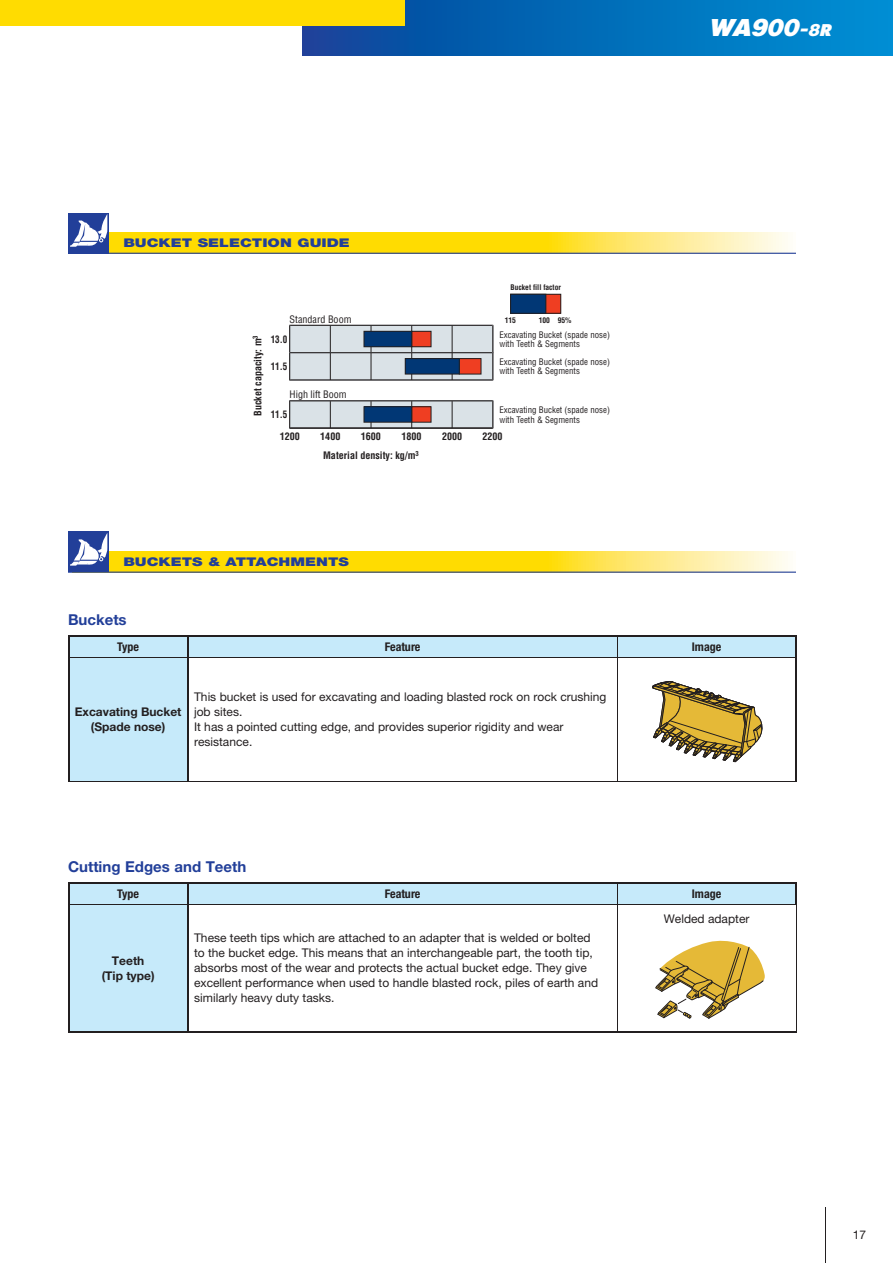
<style>
.page{position:relative;width:893px;height:1263px;background:#fff}
.page>*{position:absolute;margin:0;border:0;box-sizing:border-box;transform-origin:0 0}
.t1{font:italic 22.5px "Komatsu VI";color:#fff}
.t2{font:700 15px "Helvetica Neue LT Pro";color:#223f99}
.t3{font:12px/15px "Helvetica Neue LT Pro";color:#231f20}
.t4{font:700 12px/15px "Helvetica Neue LT Pro";color:#231f20;text-align:center}
.t5{font:900 12px "Helvetica Neue LT Pro";color:#223f99;scale:1.3 1}
.t6{font:700 condensed 12px "Helvetica Neue LT Pro";color:#231f20}
.t7{font:700 condensed 10.05px "Helvetica";color:#231f20}
.t8{font:condensed 10.05px "Helvetica";color:#231f20}
.t9{font:700 condensed 10.05px "Helvetica";color:#231f20;scale:.9 1}
.t10{font:condensed 8.85px/9.3px "Helvetica";color:#231f20}
.t11{font:700 condensed 7.5px "Helvetica";color:#231f20}
.s1{font-size:15.75px}
</style>
<div class="page">
<div style="left:302px;top:0;width:590px;height:55px;background:linear-gradient(to right,#0e4599,#0091d5)"></div>
<div style="left:0;top:0;width:404px;height:26px;background:#ffdc01"></div>
<hr style="left:825px;top:1208px;width:1px;height:55px;background:#231f20">
<svg style="left:108px;top:551px;width:687px;height:21px;background:#f9dd35"></svg>
<div style="left:68px;top:532px;width:40px;height:40px;background:#223f99"></div>
<hr style="left:68px;top:572px;width:727px;height:1px;background:#223f99">
<svg style="left:70px;top:533px;width:37px;height:33px"></svg>
<svg style="left:108px;top:232px;width:687px;height:21px;background:#fade35"></svg>
<div style="left:68px;top:213px;width:40px;height:40px;background:#223f99"></div>
<hr style="left:68px;top:253px;width:727px;height:1px;background:#223f99">
<svg style="left:70px;top:214px;width:37px;height:33px"></svg>
<div style="left:69px;top:904px;width:119px;height:128px;background:#c6eafa"></div>
<hr style="left:617px;top:904px;width:179px;height:1px;background:#231f20">
<hr style="left:617px;top:905px;width:1px;height:126px;background:#231f20">
<hr style="left:69px;top:904px;width:118px;height:1px;background:#231f20">
<hr style="left:188px;top:904px;width:429px;height:1px;background:#231f20">
<hr style="left:68px;top:884px;width:1px;height:147px;background:#231f20">
<hr style="left:68px;top:1031px;width:728px;height:1px;background:#231f20">
<hr style="left:68px;top:883px;width:728px;height:1px;background:#231f20">
<div style="left:69px;top:884px;width:727px;height:20px;background:#c6eafa"></div>
<hr style="left:187px;top:884px;width:1px;height:147px;background:#231f20">
<hr style="left:795px;top:905px;width:1px;height:126px;background:#231f20">
<svg style="left:655px;top:940px;width:110px;height:79px"></svg>
<div style="left:69px;top:658px;width:119px;height:123px;background:#c6eafa"></div>
<hr style="left:617px;top:658px;width:1px;height:123px;background:#231f20">
<hr style="left:617px;top:781px;width:179px;height:1px;background:#231f20">
<hr style="left:68px;top:781px;width:549px;height:1px;background:#231f20">
<hr style="left:68px;top:637px;width:1px;height:144px;background:#231f20">
<hr style="left:795px;top:658px;width:1px;height:123px;background:#231f20">
<hr style="left:68px;top:636px;width:728px;height:1px;background:#231f20">
<div style="left:69px;top:637px;width:727px;height:21px;background:#c6eafa"></div>
<hr style="left:187px;top:637px;width:1px;height:144px;background:#231f20">
<svg style="left:652px;top:681px;width:111px;height:81px"></svg>
<div style="left:289px;top:401px;width:204px;height:27px;background:#dae2e7"></div>
<div style="left:289px;top:400px;width:204px;height:29px;border:1px solid #231f20"></div>
<hr style="left:289px;top:428px;width:204px;height:1px;background:#231f20">
<hr style="left:289px;top:400px;width:204px;height:1px;background:#231f20">
<svg style="left:492px;top:401px;width:1px;height:27px"></svg>
<svg style="left:289px;top:401px;width:1px;height:27px"></svg>
<svg style="left:330px;top:401px;width:1px;height:27px"></svg>
<svg style="left:370px;top:401px;width:1px;height:27px"></svg>
<svg style="left:451px;top:401px;width:1px;height:27px"></svg>
<svg style="left:411px;top:401px;width:1px;height:27px"></svg>
<div style="left:510px;top:294px;width:50px;height:19px;background:#ef3e22"></div>
<div style="left:510px;top:294px;width:51px;height:20px;border:1px solid #231f20"></div>
<div style="left:510px;top:294px;width:36px;height:19px;background:#013775"></div>
<div style="left:510px;top:294px;width:36px;height:20px;border:1px solid #231f20"></div>
<div style="left:289px;top:325px;width:204px;height:28px;background:#dae2e7"></div>
<hr style="left:289px;top:325px;width:204px;height:1px;background:#231f20">
<div style="left:412px;top:331px;width:19px;height:16px;background:#ef3e22"></div>
<div style="left:411px;top:331px;width:20px;height:16px;border:1px solid #231f20"></div>
<div style="left:364px;top:331px;width:48px;height:16px;background:#013775"></div>
<div style="left:364px;top:331px;width:48px;height:16px;border:1px solid #231f20"></div>
<div style="left:289px;top:353px;width:204px;height:27px;background:#dae2e7"></div>
<hr style="left:289px;top:380px;width:204px;height:1px;background:#231f20">
<hr style="left:289px;top:352px;width:204px;height:1px;background:#231f20">
<svg style="left:492px;top:325px;width:1px;height:55px"></svg>
<svg style="left:289px;top:325px;width:1px;height:55px"></svg>
<svg style="left:330px;top:326px;width:1px;height:54px"></svg>
<svg style="left:370px;top:326px;width:1px;height:54px"></svg>
<svg style="left:411px;top:326px;width:1px;height:54px"></svg>
<svg style="left:451px;top:326px;width:1px;height:54px"></svg>
<div style="left:459px;top:359px;width:22px;height:15px;background:#ef3e22"></div>
<div style="left:459px;top:358px;width:22px;height:16px;border:1px solid #231f20"></div>
<div style="left:405px;top:359px;width:54px;height:15px;background:#013775"></div>
<div style="left:405px;top:358px;width:54px;height:16px;border:1px solid #231f20"></div>
<div style="left:412px;top:407px;width:19px;height:15px;background:#ef3e22"></div>
<div style="left:364px;top:407px;width:48px;height:15px;background:#013775"></div>
<p class="t5" style="left:123px;top:236px;width:176px">BUCKET SELECTION GUIDE</p>
<p class="t11" style="left:510px;top:283px;width:52px">Bucket fill factor</p>
<p class="t8" style="left:289px;top:314px;width:63px">Standard Boom</p>
<p class="t11" style="left:504px;top:316px;width:13px">115</p>
<p class="t11" style="left:538px;top:316px;width:34px">100 95%</p>
<p class="t9" style="left:271px;top:334px;width:20px">13.0</p>
<p class="t7" style="left:252px;top:416px;width:82px;rotate:-90deg">Bucket capacity: m<sup>3</sup></p>
<p class="t9" style="left:271px;top:361px;width:20px">11.5</p>
<p class="t8" style="left:289px;top:390px;width:59px">High lift Boom</p>
<p class="t9" style="left:271px;top:409px;width:20px">11.5</p>
<p class="t10" style="left:499px;top:330px;width:112px">Excavating Bucket (spade nose) with Teeth &amp; Segments</p>
<p class="t10" style="left:499px;top:358px;width:112px">Excavating Bucket (spade nose) with Teeth &amp; Segments</p>
<p class="t10" style="left:499px;top:406px;width:112px">Excavating Bucket (spade nose) with Teeth &amp; Segments</p>
<p class="t7" style="left:280px;top:431px;width:22px">1200</p>
<p class="t7" style="left:320px;top:431px;width:22px">1400</p>
<p class="t7" style="left:361px;top:431px;width:22px">1600</p>
<p class="t7" style="left:401px;top:431px;width:22px">1800</p>
<p class="t7" style="left:442px;top:431px;width:22px">2000</p>
<p class="t7" style="left:482px;top:431px;width:22px">2200</p>
<p class="t7" style="left:323px;top:450px;width:97px">Material density: kg/m<sup>3</sup></p>
<p class="t5" style="left:123px;top:555px;width:175px">BUCKETS &amp; ATTACHMENTS</p>
<h1 class="t1" style="left:711px;top:19px;width:122px">WA900<span class="s1">-8R</span></h1>
<p class="t2" style="left:68px;top:615px;width:60px">Buckets</p>
<p class="t6" style="left:117px;top:643px;width:23px">Type</p>
<p class="t6" style="left:385px;top:643px;width:37px">Feature</p>
<p class="t6" style="left:691px;top:643px;width:31px">Image</p>
<p class="t4" style="left:75px;top:706px;width:108px">Excavating Bucket (Spade nose)</p>
<p class="t3" style="left:194px;top:691px;width:414px">This bucket is used for excavating and loading blasted rock on rock crushing job sites.<br>It has a pointed cutting edge, and provides superior rigidity and wear resistance.</p>
<p class="t2" style="left:68px;top:861px;width:180px">Cutting Edges and Teeth</p>
<p class="t6" style="left:117px;top:889px;width:23px">Type</p>
<p class="t6" style="left:385px;top:889px;width:37px">Feature</p>
<p class="t6" style="left:691px;top:889px;width:31px">Image</p>
<p class="t4" style="left:102px;top:955px;width:54px">Teeth (Tip type)</p>
<p class="t3" style="left:194px;top:932px;width:405px">These teeth tips which are attached to an adapter that is welded or bolted to the bucket edge. This means that an interchangeable part, the tooth tip, absorbs most of the wear and protects the actual bucket edge. They give excellent performance when used to handle blasted rock, piles of earth and similarly heavy duty tasks.</p>
<p class="t3" style="left:663px;top:913px;width:87px">Welded adapter</p>
<p class="t3" style="left:852px;top:1229px;width:15px">17</p>
</div>
